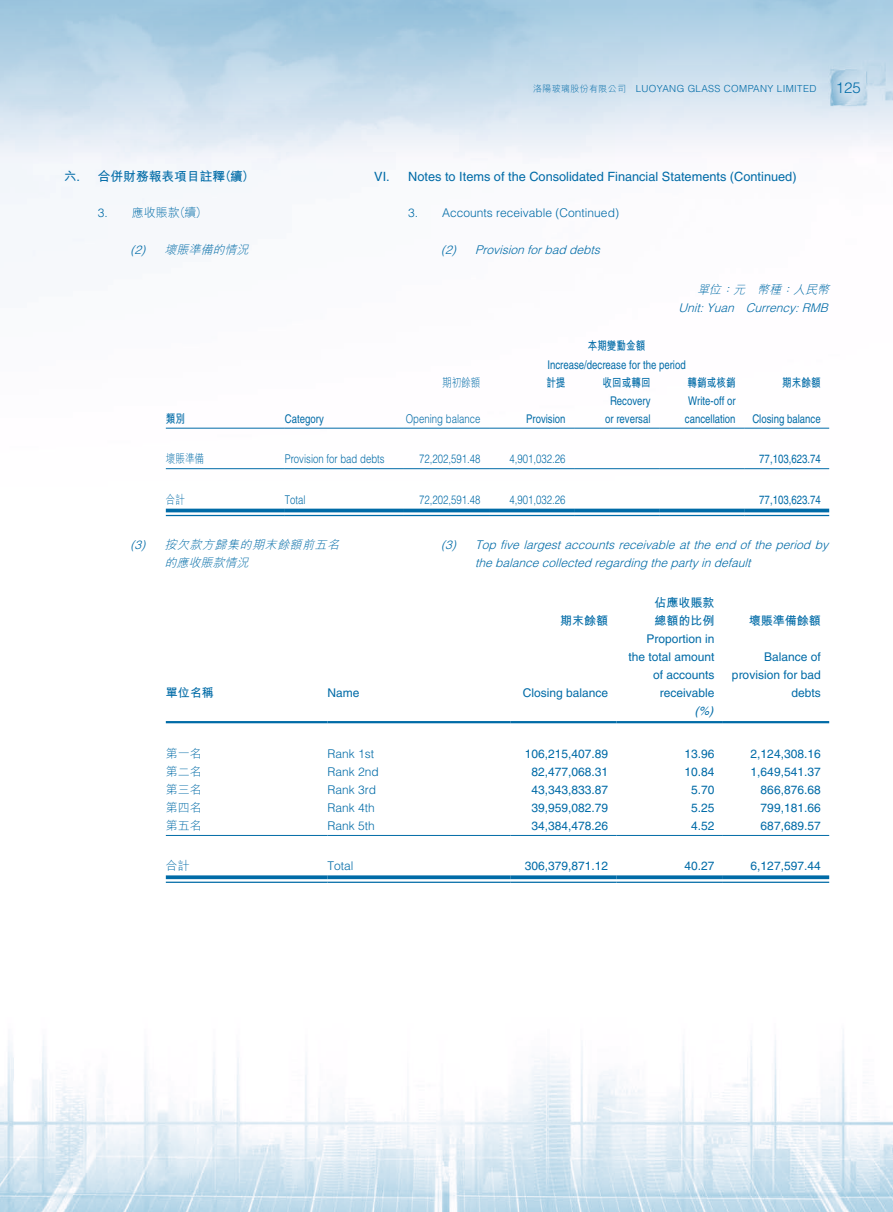
<style>
.page{position:relative;width:893px;height:1212px;background:#fff}
.page>*{position:absolute;margin:0;border:0;box-sizing:border-box;transform-origin:0 0}
.t1{font:300 15px "Helvetica LT Std";color:#006ba7}
.t2{font:12.75px "Helvetica LT Std";color:#006ba7}
.t3{font:700 12.75px "M Hei HK";color:#006ba7}
.t4{font:12px/18px "Helvetica LT Std";color:#006ba7;text-align:right}
.t5{font:italic 300 12px/18px "Helvetica LT Std";color:#006ba7}
.t6{font:12px/18px "Helvetica LT Std";color:#006ba7;text-align:center;scale:.8 1}
.t7{font:300 12px "Helvetica LT Std";color:#006ba7;scale:.8 1}
.t8{font:300 12px "Helvetica LT Std";color:#006ba7}
.t9{font:italic 300 12px/18px "M Hei HK";color:#006ba7}
.t10{font:300 12px "M Hei HK";color:#006ba7}
.t11{font:700 12px "M Hei HK";color:#006ba7;scale:.8 1}
.t12{font:700 12px/18px "M Hei HK";color:#006ba7}
.t13{font:300 12px "M Hei HK";color:#006ba7;scale:.8 1}
.t14{font:italic 12px "Helvetica LT Std";color:#006ba7}
.t15{font:300 9.75px "Helvetica LT Std";letter-spacing:.035em;color:#006ba7}
.s1{font-family:"Helvetica LT Std";font-weight:400}
.s2{font-family:"Helvetica LT Std"}
.s3{font-family:"M Hei HK";font-size:9px}
</style>
<div class="page">
<img style="left:0;top:170px;width:893px;height:1042px">
<div style="left:0;top:0;width:893px;height:170px;background:linear-gradient(to bottom,#99c3dd,#fbf9fd)"></div>
<hr style="left:166px;top:428px;width:119px;height:1px;background:#006ba7">
<hr style="left:285px;top:428px;width:119px;height:1px;background:#006ba7">
<hr style="left:404px;top:428px;width:85px;height:1px;background:#006ba7">
<hr style="left:489px;top:428px;width:85px;height:1px;background:#006ba7">
<hr style="left:574px;top:428px;width:85px;height:1px;background:#006ba7">
<hr style="left:659px;top:428px;width:85px;height:1px;background:#006ba7">
<hr style="left:744px;top:428px;width:85px;height:1px;background:#006ba7">
<hr style="left:166px;top:468px;width:119px;height:1px;background:#006ba7">
<hr style="left:285px;top:468px;width:119px;height:1px;background:#006ba7">
<hr style="left:404px;top:468px;width:85px;height:1px;background:#006ba7">
<hr style="left:489px;top:468px;width:85px;height:1px;background:#006ba7">
<hr style="left:574px;top:468px;width:85px;height:1px;background:#006ba7">
<hr style="left:659px;top:468px;width:85px;height:1px;background:#006ba7">
<hr style="left:744px;top:468px;width:85px;height:1px;background:#006ba7">
<hr style="left:166px;top:509px;width:119px;height:3px;background:#006ba7">
<hr style="left:166px;top:515px;width:119px;height:1px;background:#006ba7">
<hr style="left:285px;top:509px;width:119px;height:3px;background:#006ba7">
<hr style="left:285px;top:515px;width:119px;height:1px;background:#006ba7">
<hr style="left:404px;top:509px;width:85px;height:3px;background:#006ba7">
<hr style="left:404px;top:515px;width:85px;height:1px;background:#006ba7">
<hr style="left:489px;top:509px;width:85px;height:3px;background:#006ba7">
<hr style="left:489px;top:515px;width:85px;height:1px;background:#006ba7">
<hr style="left:574px;top:509px;width:85px;height:3px;background:#006ba7">
<hr style="left:574px;top:515px;width:85px;height:1px;background:#006ba7">
<hr style="left:659px;top:509px;width:85px;height:3px;background:#006ba7">
<hr style="left:659px;top:515px;width:85px;height:1px;background:#006ba7">
<hr style="left:744px;top:509px;width:85px;height:3px;background:#006ba7">
<hr style="left:744px;top:515px;width:85px;height:1px;background:#006ba7">
<hr style="left:166px;top:721px;width:161px;height:2px;background:#006ba7">
<hr style="left:327px;top:721px;width:183px;height:2px;background:#006ba7">
<hr style="left:510px;top:721px;width:107px;height:2px;background:#006ba7">
<hr style="left:617px;top:721px;width:106px;height:2px;background:#006ba7">
<hr style="left:723px;top:721px;width:106px;height:2px;background:#006ba7">
<hr style="left:166px;top:835px;width:161px;height:1px;background:#006ba7">
<hr style="left:327px;top:835px;width:183px;height:1px;background:#006ba7">
<hr style="left:510px;top:835px;width:107px;height:1px;background:#006ba7">
<hr style="left:617px;top:835px;width:106px;height:1px;background:#006ba7">
<hr style="left:723px;top:835px;width:106px;height:1px;background:#006ba7">
<svg style="left:166px;top:875px;width:161px;height:4px"></svg>
<hr style="left:166px;top:882px;width:161px;height:1px;background:#006ba7">
<svg style="left:327px;top:875px;width:183px;height:4px"></svg>
<hr style="left:327px;top:882px;width:183px;height:1px;background:#006ba7">
<svg style="left:510px;top:875px;width:107px;height:4px"></svg>
<hr style="left:510px;top:882px;width:107px;height:1px;background:#006ba7">
<svg style="left:617px;top:875px;width:106px;height:4px"></svg>
<hr style="left:617px;top:882px;width:106px;height:1px;background:#006ba7">
<svg style="left:723px;top:875px;width:106px;height:4px"></svg>
<hr style="left:723px;top:882px;width:106px;height:1px;background:#006ba7">
<p class="t3" style="left:64px;top:168px;width:192px">六<span class="s1">.</span> 合併財務報表項目註釋（續）</p>
<p class="t10" style="left:98px;top:207px;width:111px"><span class="s2">3.</span> 應收賬款（續）</p>
<p class="t9" style="left:131px;top:240px;width:123px"><span class="s2">(2)</span> 壞賬準備的情況</p>
<p class="t11" style="left:166px;top:409px;width:26px">類別</p>
<p class="t6" style="left:285px;top:409px;width:50px">Category</p>
<p class="t15" style="left:533px;top:83px;width:285px"><span class="s3">洛陽玻璃股份有限公司</span> LUOYANG GLASS COMPANY LIMITED</p>
<p class="t1" style="left:836px;top:78px;width:27px">125</p>
<p class="t2" style="left:374px;top:170px;width:424px">VI. Notes to Items of the Consolidated Financial Statements (Continued)</p>
<p class="t8" style="left:408px;top:206px;width:212px">3. Accounts receivable (Continued)</p>
<p class="t5" style="left:441px;top:240px;width:164px">(2) Provisionforbaddebts</p>
<p class="t13" style="left:442px;top:376px;width:50px">期初餘額</p>
<p class="t11" style="left:588px;top:337px;width:73px">本期變動金額</p>
<p class="t9" style="left:697px;top:280px;width:137px">單位：元 幣種：人民幣</p>
<p class="t5" style="left:679px;top:298px;width:155px">Unit:Yuan Currency:RMB</p>
<p class="t6" style="left:547px;top:355px;width:174px">Increase/decrease for the period</p>
<p class="t11" style="left:546px;top:373px;width:25px">計提</p>
<p class="t11" style="left:603px;top:373px;width:61px">收回或轉回</p>
<p class="t11" style="left:688px;top:373px;width:61px">轉銷或核銷</p>
<p class="t11" style="left:782px;top:373px;width:49px">期末餘額</p>
<p class="t7" style="left:406px;top:411px;width:95px">Opening balance</p>
<p class="t6" style="left:526px;top:409px;width:51px">Provision</p>
<p class="t6" style="left:605px;top:391px;width:58px">Recovery or reversal</p>
<p class="t6" style="left:685px;top:391px;width:65px;text-align:left">Write-off or cancellation</p>
<p class="t6" style="left:752px;top:409px;width:87px">Closing balance</p>
<p class="t13" style="left:166px;top:452px;width:49px">壞賬準備</p>
<p class="t7" style="left:285px;top:451px;width:126px">Provision for bad debts</p>
<p class="t7" style="left:419px;top:451px;width:78px">72,202,591.48</p>
<p class="t7" style="left:509px;top:451px;width:72px">4,901,032.26</p>
<p class="t6" style="left:759px;top:450px;width:78px">77,103,623.74</p>
<p class="t13" style="left:166px;top:493px;width:26px">合計</p>
<p class="t7" style="left:285px;top:492px;width:28px">Total</p>
<p class="t7" style="left:419px;top:492px;width:78px">72,202,591.48</p>
<p class="t7" style="left:509px;top:492px;width:72px">4,901,032.26</p>
<p class="t6" style="left:759px;top:490px;width:78px">77,103,623.74</p>
<p class="t9" style="left:165px;top:535px;width:179px;text-indent:-34px"><span class="s2">(3)</span> 按欠款方歸集的期末餘額前五名的應收賬款情況</p>
<p class="t5" style="left:475px;top:536px;width:358px;text-indent:-34px">(3) Top fivelargestaccountsreceivableattheend oftheperiod by thebalancecollectedregardingthepartyindefault</p>
<p class="t12" style="left:166px;top:683px;width:49px">單位名稱</p>
<p class="t4" style="left:327px;top:684px;width:34px">Name</p>
<p class="t12" style="left:560px;top:611px;width:49px">期末餘額</p>
<p class="t4" style="left:523px;top:684px;width:87px">Closing balance</p>
<p class="t12" style="left:654px;top:593px;width:61px">佔應收賬款總額的比例</p>
<p class="t4" style="left:628px;top:630px;width:88px">Proportion in the total amount of accounts receivable</p>
<p class="t14" style="left:694px;top:704px;width:24px">(%)</p>
<p class="t12" style="left:749px;top:611px;width:73px">壞賬準備餘額</p>
<p class="t4" style="left:732px;top:648px;width:90px">Balance of provision for bad debts</p>
<p class="t10" style="left:166px;top:747px;width:37px">第一名</p>
<p class="t8" style="left:327px;top:746px;width:48px">Rank 1st</p>
<p class="t4" style="left:525px;top:744px;width:85px">106,215,407.89</p>
<p class="t4" style="left:684px;top:744px;width:32px">13.96</p>
<p class="t4" style="left:751px;top:744px;width:72px">2,124,308.16</p>
<p class="t10" style="left:166px;top:765px;width:37px">第二名</p>
<p class="t8" style="left:327px;top:764px;width:53px">Rank 2nd</p>
<p class="t4" style="left:531px;top:762px;width:78px">82,477,068.31</p>
<p class="t4" style="left:684px;top:762px;width:32px">10.84</p>
<p class="t4" style="left:751px;top:762px;width:72px">1,649,541.37</p>
<p class="t10" style="left:166px;top:783px;width:37px">第三名</p>
<p class="t8" style="left:327px;top:782px;width:50px">Rank 3rd</p>
<p class="t4" style="left:531px;top:780px;width:78px">43,343,833.87</p>
<p class="t4" style="left:691px;top:780px;width:25px">5.70</p>
<p class="t4" style="left:761px;top:780px;width:62px">866,876.68</p>
<p class="t10" style="left:166px;top:801px;width:37px">第四名</p>
<p class="t8" style="left:327px;top:800px;width:49px">Rank 4th</p>
<p class="t4" style="left:531px;top:798px;width:78px">39,959,082.79</p>
<p class="t4" style="left:691px;top:798px;width:25px">5.25</p>
<p class="t4" style="left:761px;top:798px;width:62px">799,181.66</p>
<p class="t10" style="left:166px;top:819px;width:37px">第五名</p>
<p class="t8" style="left:327px;top:818px;width:49px">Rank 5th</p>
<p class="t4" style="left:531px;top:816px;width:78px">34,384,478.26</p>
<p class="t4" style="left:691px;top:816px;width:25px">4.52</p>
<p class="t4" style="left:761px;top:816px;width:62px">687,689.57</p>
<p class="t10" style="left:166px;top:860px;width:25px">合計</p>
<p class="t8" style="left:327px;top:858px;width:28px">Total</p>
<p class="t4" style="left:525px;top:857px;width:85px">306,379,871.12</p>
<p class="t4" style="left:684px;top:857px;width:32px">40.27</p>
<p class="t4" style="left:751px;top:857px;width:72px">6,127,597.44</p>
</div>
